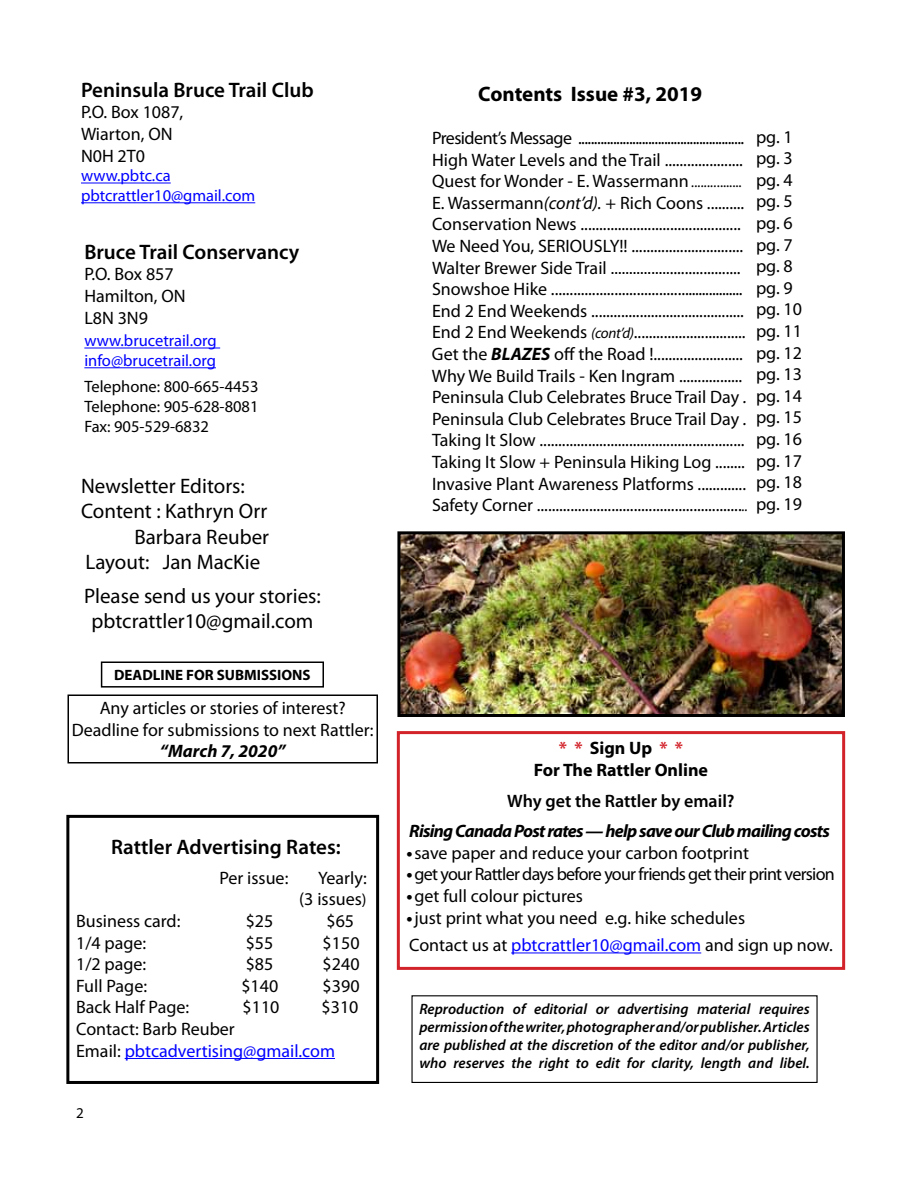
<style>
.page{position:relative;width:918px;height:1188px;background:#fff}
.page>*{position:absolute;margin:0;border:0;box-sizing:border-box;transform-origin:0 0}
.t1{font:21px/25.2px "Myriad Pro";color:#000;text-align:center}
.t2{font:600 21px "Myriad Pro";color:#000}
.t3{font:700 21px "Myriad Pro";color:#000}
.t4{font:18px/21.6px "Myriad Pro";color:#000}
.t5{font:18px "Myriad Pro";letter-spacing:-.04em;color:#000}
.t6{font:italic 700 18px "Myriad Pro";letter-spacing:-.04em;color:#000}
.t7{font:18px/21.6px "Myriad Pro";color:#00f}
.t8{font:700 18px/21.6px "Myriad Pro";color:#000;text-align:center}
.t9{font:600 18px "Myriad Pro";color:#000}
.t10{font:italic 700 18px "Myriad Pro";color:#000}
.t11{font:16.5px/19.8px "Myriad Pro";color:#00f}
.t12{font:16.5px/19.8px "Myriad Pro";color:#000;text-align:justify}
.t13{font:italic 600 15px/18px "Myriad Pro";color:#000;text-align:justify}
.t14{font:700 15px "Myriad Pro";color:#000}
.t15{font:15px "Myriad Pro";color:#000}
.s1{font-size:16.5px}
.s2{color:#000}
.s3{font-style:italic;font-size:15px}
.s4{font-size:15px}
.s5{font-style:italic}
.s6{font-family:"Cambria"}
.s7{font-weight:700;font-style:italic}
.s8{color:#d2232a}
.s9{color:#00f}
</style>
<div class="page">
<hr style="left:81px;top:183px;width:90px;height:1px;background:#00f">
<hr style="left:81px;top:202px;width:174px;height:1px;background:#00f">
<hr style="left:84px;top:348px;width:136px;height:1px;background:#00f">
<hr style="left:84px;top:367px;width:132px;height:1px;background:#00f">
<hr style="left:511px;top:953px;width:190px;height:1px;background:#00f">
<div style="left:397px;top:731px;width:448px;height:239px;border:3px solid #d2232a"></div>
<div style="left:411px;top:995px;width:407px;height:88px;border:1px solid #000"></div>
<div style="left:101px;top:662px;width:223px;height:26px;border:2px solid #000"></div>
<div style="left:68px;top:694px;width:310px;height:70px;border:2px solid #000"></div>
<hr style="left:125px;top:1058px;width:210px;height:1px;background:#00f">
<div style="left:66px;top:815px;width:313px;height:269px;border:3px solid #000"></div>
<img style="left:401px;top:535px;width:440px;height:178px">
<div style="left:397px;top:531px;width:448px;height:186px;border:3px solid #000"></div>
<p class="t2" style="left:81px;top:76px;width:234px">Peninsula Bruce Trail Club</p>
<p class="t4" style="left:81px;top:101px;width:104px">P.O. Box 1087,<br>Wiarton, ON<br>N0H 2T0</p>
<p class="t11" style="left:81px;top:166px;width:176px">www.pbtc.ca pbtcrattler10@gmail.com</p>
<p class="t2" style="left:84px;top:238px;width:217px">Bruce Trail Conservancy</p>
<p class="t4" style="left:84px;top:263px;width:103px">P.O. Box 857<br>Hamilton, ON<br>L8N 3N9</p>
<p class="t11" style="left:84px;top:331px;width:134px">www.brucetrail.org info@brucetrail.org</p>
<p class="t12" style="left:84px;top:376px;width:176px">Telephone: 800-665-4453<br>Telephone: 905-628-8081<br>Fax: 905-529-6832</p>
<p class="t1" style="left:81px;top:473px;width:165px">Newsletter Editors:</p>
<p class="t1" style="left:81px;top:498px;width:188px">Content : Kathryn Orr</p>
<p class="t1" style="left:134px;top:524px;width:136px">Barbara Reuber</p>
<p class="t1" style="left:85px;top:549px;width:176px">Layout: Jan MacKie</p>
<p class="t1" style="left:84px;top:583px;width:238px">Please send us your stories: pbtcrattler10@gmail.com</p>
<p class="t14" style="left:114px;top:665px;width:198px">DEADLINE FOR SUBMISSIONS</p>
<p class="t4" style="left:72px;top:697px;width:303px;text-align:center">Any articles or stories of interest?<br>Deadline for submissions to next Rattler:</p>
<p class="t10" style="left:160px;top:739px;width:127px">“March 7, 2020”</p>
<p class="t2" style="left:111px;top:833px;width:231px">Rattler Advertising Rates:</p>
<p class="t4" style="left:219px;top:867px;width:70px">Per issue:</p>
<p class="t4" style="left:299px;top:867px;width:69px;text-align:right">Yearly:<br>(3 issues<span class="s1">)</span></p>
<p class="t4" style="left:76px;top:910px;width:106px">Business card:</p>
<p class="t4" style="left:246px;top:910px;width:29px">$25</p>
<p class="t4" style="left:326px;top:910px;width:29px">$65</p>
<p class="t4" style="left:76px;top:932px;width:72px">1/4 page:</p>
<p class="t4" style="left:246px;top:932px;width:29px">$55</p>
<p class="t4" style="left:323px;top:932px;width:38px">$150</p>
<p class="t4" style="left:76px;top:953px;width:72px">1/2 page:</p>
<p class="t4" style="left:246px;top:953px;width:29px">$85</p>
<p class="t4" style="left:323px;top:953px;width:38px">$240</p>
<p class="t4" style="left:76px;top:975px;width:72px">Full Page:</p>
<p class="t4" style="left:241px;top:975px;width:38px">$140</p>
<p class="t4" style="left:323px;top:975px;width:38px">$390</p>
<p class="t4" style="left:76px;top:996px;width:115px">Back Half Page:</p>
<p class="t4" style="left:243px;top:996px;width:38px">$110</p>
<p class="t4" style="left:322px;top:996px;width:38px">$310</p>
<p class="t7" style="left:76px;top:1018px;width:260px"><span class="s2">Contact: Barb Reuber<br>Email:</span> pbtcadvertising@gmail.com</p>
<p class="t15" style="left:76px;top:1104px;width:9px">2</p>
<p class="t3" style="left:478px;top:80px;width:225px">Contents Issue #3, 2019</p>
<p class="t4" style="left:432px;top:127px;width:372px">President’s Message ....................................................<br>High Water Levels and the Trail .....................<br>Quest for Wonder - E. Wassermann <span class="s3">........</span><span class="s4">........<br></span>E. Wassermann<span class="s5">(cont’d).</span> + Rich Coons ..........<br>Conservation News ...........................................<br>We Need You, SERIOUSLY!! ..............................<br>Walter Brewer Side Trail <span class="s6">................</span>...................<br>Snowshoe Hike .....................................................<br>End 2 End Weekends .........................................<br>End 2 End Weekends <span class="s3">(cont’d)</span>..............................<br>Get the <span class="s7">BLAZES</span> off the Road !........................<br>Why We Build Trails - Ken Ingram .................<br>Peninsula Club Celebrates Bruce Trail Day <span class="s5">.<br></span>Peninsula Club Celebrates Bruce Trail Day <span class="s5">.<br></span>Taking It Slow .......................................................<br>Taking It Slow + Peninsula Hiking Log ........<br>Invasive Plant Awareness Platforms .............<br>Safety Corner .......................................................<span class="s3">..</span> pg. 19</p>
<p class="t4" style="left:756px;top:125px;width:48px">pg. 1 pg. 3 pg. 4 pg. 5 pg. 6 pg. 7 pg. 8 pg. 9 pg. 10 pg. 11 pg. 12 pg. 13 pg. 14 pg. 15 pg. 16 pg. 17 pg. 18</p>
<p class="t8" style="left:534px;top:737px;width:176px"><span class="s8">* *</span> Sign Up <span class="s8">* *<br></span>For The Rattler Online</p>
<p class="t9" style="left:507px;top:789px;width:229px">Why get the Rattler by email?</p>
<p class="t6" style="left:409px;top:819px;width:422px">Rising Canada Post rates — help save our Club mailing costs</p>
<p class="t4" style="left:407px;top:842px;width:344px"><span class="s7">•</span> save paper and reduce your carbon footprint</p>
<p class="t5" style="left:407px;top:863px;width:430px"><span class="s7">•</span> get your Rattler days before your friends get their print version</p>
<p class="t4" style="left:407px;top:885px;width:178px"><span class="s7">•</span> get full colour pictures</p>
<p class="t4" style="left:407px;top:903px;width:428px;line-height:27.6px"><span class="s7">•</span> just print what you need e.g. hike schedules<br>Contact us at <span class="s9">pbtcrattler10@gmail.com</span> and sign up now.</p>
<p class="t13" style="left:419px;top:1000px;width:392px">Reproduction of editorial or advertising material requires permission of the writer, photographer and/or publisher. Articles are published at the discretion of the editor and/or publisher, who reserves the right to edit for clarity, length and libel.</p>
</div>
